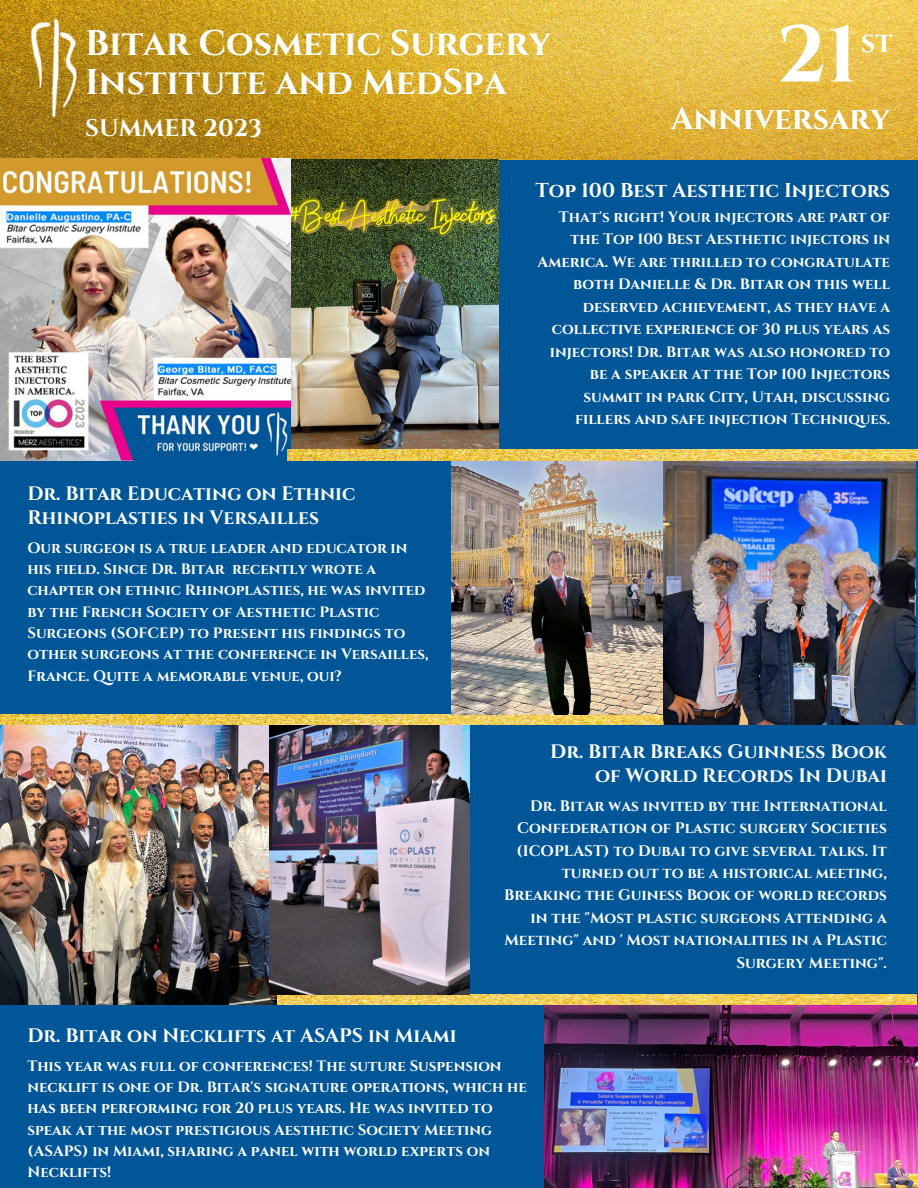
<style>
.page{position:relative;width:918px;height:1188px;background:#005696}
.page>*{position:absolute;margin:0;border:0;box-sizing:border-box;transform-origin:0 0}
.t1{font:700 79.95px "Cinzel";color:#fff}
.t2{font:700 35.55px/39.8px "Cinzel";color:#fff}
.t3{font:700 31.65px "Cinzel";color:#fff}
.t4{font:700 28.5px "Cinzel";color:#fff}
.t5{font:700 24px "Cinzel";color:#fff}
.t6{font:700 20.1px "Cinzel";color:#fff}
.t7{font:700 19.5px/24.8px "Cinzel";color:#fff}
.t8{font:700 15.15px/22.5px "Cinzel";color:#fff;text-align:right}
.t9{font:700 15px/21.3px "Cinzel";color:#fff}
</style>
<div class="page">
<img style="left:545px;top:1005px;width:373px;height:183px">
<img style="left:0;top:0;width:918px;height:160px">
<img style="left:27px;top:17px;width:58px;height:104px">
<img style="left:290px;top:160px;width:208px;height:290px">
<img style="left:0;top:159px;width:290px;height:301px">
<img style="left:277px;top:995px;width:639px;height:10px">
<img style="left:0;top:725px;width:277px;height:280px">
<img style="left:270px;top:725px;width:200px;height:269px">
<img style="left:0;top:714px;width:664px;height:10px">
<img style="left:452px;top:460px;width:212px;height:254px">
<img style="left:664px;top:460px;width:252px;height:265px">
<img style="left:288px;top:450px;width:630px;height:10px">
<h2 class="t2" style="left:85px;top:23px;width:467px">Bitar Cosmetic Surgery<br>Institute and MedSpa</h2>
<h1 class="t1" style="left:777px;top:6px;width:82px">21</h1>
<h3 class="t4" style="left:861px;top:25px;width:33px">st</h3>
<h3 class="t3" style="left:671px;top:99px;width:221px">Anniversary</h3>
<h3 class="t5" style="left:85px;top:114px;width:178px">SUMMER 2023</h3>
<h3 class="t6" style="left:535px;top:178px;width:356px">Top 100 Best Aesthetic Injectors</h3>
<h3 class="t7" style="left:27px;top:481px;width:329px">Dr. Bitar Educating on Ethnic<br>Rhinoplasties in Versailles</h3>
<p class="t9" style="left:27px;top:537px;width:403px">Our surgeon is a true leader and educator in his field. Since Dr. Bitar recently wrote a chapter on ethnic Rhinoplasties, he was invited by the French Society of Aesthetic Plastic Surgeons (SOFCEP) to Present his findings to other surgeons at the conference in Versailles, France. Quite a memorable venue, oui?</p>
<p class="t9" style="left:538px;top:206px;width:354px;line-height:22.5px;text-align:right">That's right! Your injectors are part of the Top 100 Best Aesthetic injectors in America. We are thrilled to congratulate both Danielle &amp; Dr. Bitar on this well deserved achievement, as they have a collective experience of 30 plus years as injectors! Dr. Bitar was also honored to be a speaker at the Top 100 Injectors summit in park City, Utah, discussing fillers and safe injection Techniques.</p>
<h3 class="t7" style="left:550px;top:739px;width:338px;text-align:right">Dr. Bitar Breaks Guinness Book of World Records In Dubai</h3>
<p class="t8" style="left:504px;top:794px;width:384px">Dr. Bitar was invited by the International Confederation of Plastic surgery Societies (ICOPLAST) to Dubai to give several talks. It turned out to be a historical meeting, Breaking the Guiness Book of world records in the "Most plastic surgeons Attending a Meeting" and ' Most nationalities in a Plastic Surgery Meeting".</p>
<h3 class="t7" style="left:27px;top:1023px;width:431px">Dr. Bitar on Necklifts at ASAPS in Miami</h3>
<p class="t9" style="left:27px;top:1055px;width:501px">This year was full of conferences! The suture Suspension necklift is one of Dr. Bitar's signature operations, which he has been performing for 20 plus years. He was invited to speak at the most prestigious Aesthetic Society Meeting (ASAPS) in Miami, sharing a panel with world experts on Necklifts!</p>
</div>
